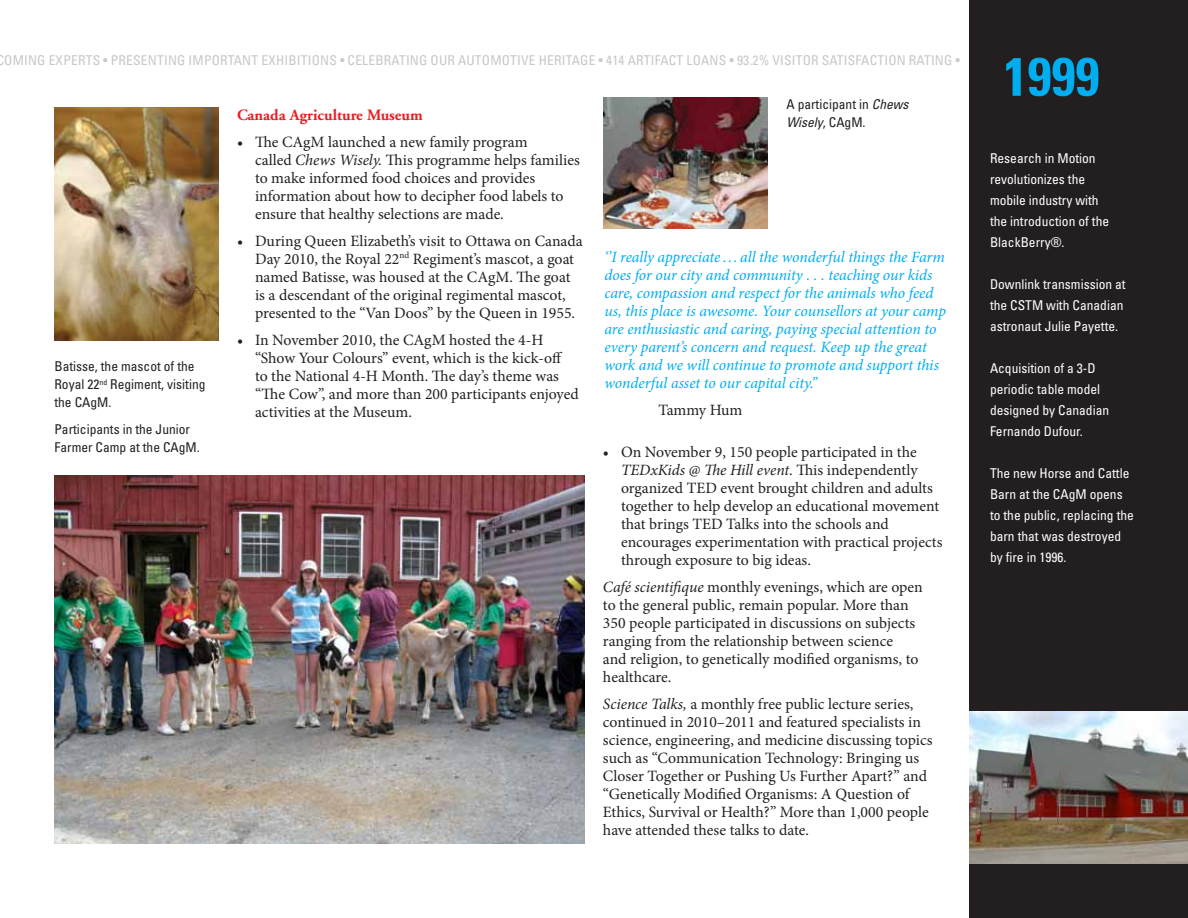
<style>
.page{position:relative;width:1188px;height:918px;background:#fff}
.page>*{position:absolute;margin:0;border:0;box-sizing:border-box;transform-origin:0 0}
.t1{font:700 condensed 54px "Univers";color:#00aeef}
.t2{font:15.75px/18px "Minion Pro";color:#231f20}
.t3{font:italic 15.75px/18px "Minion Pro";letter-spacing:-.01em;color:#00aeef}
.t4{font:700 15.75px "Adobe Garamond";color:#ed1d24}
.t5{font:condensed 13.5px/21px "Univers";color:#fff}
.t6{font:condensed 13.5px/18px "Univers";color:#231f20}
.t7{font:condensed 13.5px "Univers";letter-spacing:.015em;color:#c7c8ca}
.s1{font-style:italic}
</style>
<div class="page">
<div style="left:969px;top:0;width:219px;height:918px;background:#231f20"></div>
<img style="left:969px;top:712px;width:219px;height:152px">
<img style="left:54px;top:476px;width:531px;height:367px">
<img style="left:54px;top:108px;width:165px;height:232px">
<img style="left:603px;top:98px;width:165px;height:130px">
<p class="t7" style="left:-3px;top:52px;width:706px">CO MING EXPERTS • PRESENTING IMPO RTANT EXH IBITIONS • CELEBRATING OU R AUTO MOTIVE H ERITAG E • 414 ARTIFACT LOAN</p>
<p class="t7" style="left:719px;top:52px;width:243px">S • 93.2% VISITO R SATISFACTION RATING •</p>
<p class="t6" style="left:54px;top:357px;width:153px">Batisse, the mascot of the<br>Royal 22<sup>nd</sup> Regiment, visiting the CAgM.</p>
<p class="t6" style="left:54px;top:420px;width:147px">Participants in the Junior<br>Farmer Camp at the CAgM.</p>
<p class="t4" style="left:237px;top:106px;width:187px">Canada Agriculture Museum</p>
<p class="t2" style="left:255px;top:133px;width:326px;text-indent:-18px">• The CAgM launched a new family program<br>called <span class="s1">Chews Wisely.</span> This programme helps families to make informed food choices and provides information about how to decipher food labels to ensure that healthy selections are made.</p>
<p class="t2" style="left:255px;top:232px;width:329px;text-indent:-18px">• During Queen Elizabeth’s visit to Ottawa on Canada Day 2010, the Royal 22<sup>nd</sup> Regiment’s mascot, a goat named Batisse, was housed at the CAgM. The goat is a descendant of the original regimental mascot, presented to the “Van Doos” by the Queen in 1955.</p>
<p class="t2" style="left:255px;top:331px;width:325px;text-indent:-18px">• In November 2010, the CAgM hosted the 4-H “Show Your Colours” event, which is the kick-off to the National 4-H Month. The day’s theme was “The Cow”, and more than 200 participants enjoyed activities at the Museum.</p>
<p class="t6" style="left:786px;top:95px;width:124px">A participant in <span class="s1">Chews<br>Wisely</span>, CAgM.</p>
<p class="t3" style="left:604px;top:248px;width:343px">‘’I really appreciate . . . all the wonderful things the Farm does for our city and community . . . teaching our kids care, compassion and respect for the animals who feed us, this place is awesome. Your counsellors at your camp are enthusiastic and caring, paying special attention to every parent’s concern and request. Keep up the great work and we will continue to promote and support this wonderful asset to our capital city.’’</p>
<p class="t2" style="left:659px;top:401px;width:85px">Tammy Hum</p>
<p class="t2" style="left:621px;top:443px;width:323px;text-indent:-18px">• On November 9, 150 people participated in the <span class="s1">TEDxKids @ The Hill event</span>. This independently organized TED event brought children and adults together to help develop an educational movement that brings TED Talks into the schools and encourages experimentation with practical projects through exposure to big ideas.</p>
<p class="t2" style="left:603px;top:578px;width:321px"><span class="s1">Café scientifique</span> monthly evenings, which are open to the general public, remain popular. More than 350 people participated in discussions on subjects ranging from the relationship between science<br>and religion, to genetically modified organisms, to healthcare.</p>
<p class="t2" style="left:603px;top:695px;width:331px"><span class="s1">Science Talks,</span> a monthly free public lecture series, continued in 2010–2011 and featured specialists in science, engineering, and medicine discussing topics such as “Communication Technology: Bringing us Closer Together or Pushing Us Further Apart?” and “Genetically Modified Organisms: A Question of Ethics, Survival or Health?” More than 1,000 people have attended these talks to date.</p>
<h1 class="t1" style="left:1004px;top:43px;width:97px">1999</h1>
<p class="t5" style="left:990px;top:147px;width:121px">Research in Motion revolutionizes the mobile industry with the introduction of the<br>BlackBerry®.</p>
<p class="t5" style="left:990px;top:273px;width:137px">Downlink transmission at the CSTM with Canadian astronaut Julie Payette.</p>
<p class="t5" style="left:990px;top:357px;width:121px">Acquisition of a 3-D periodic table model designed by Canadian<br>Fernando Dufour.</p>
<p class="t5" style="left:990px;top:462px;width:145px">The new H orse and Cattle<br>Barn at the CAgM opens to the public, replacing the barn that was destroyed by fire in 1996.</p>
</div>
